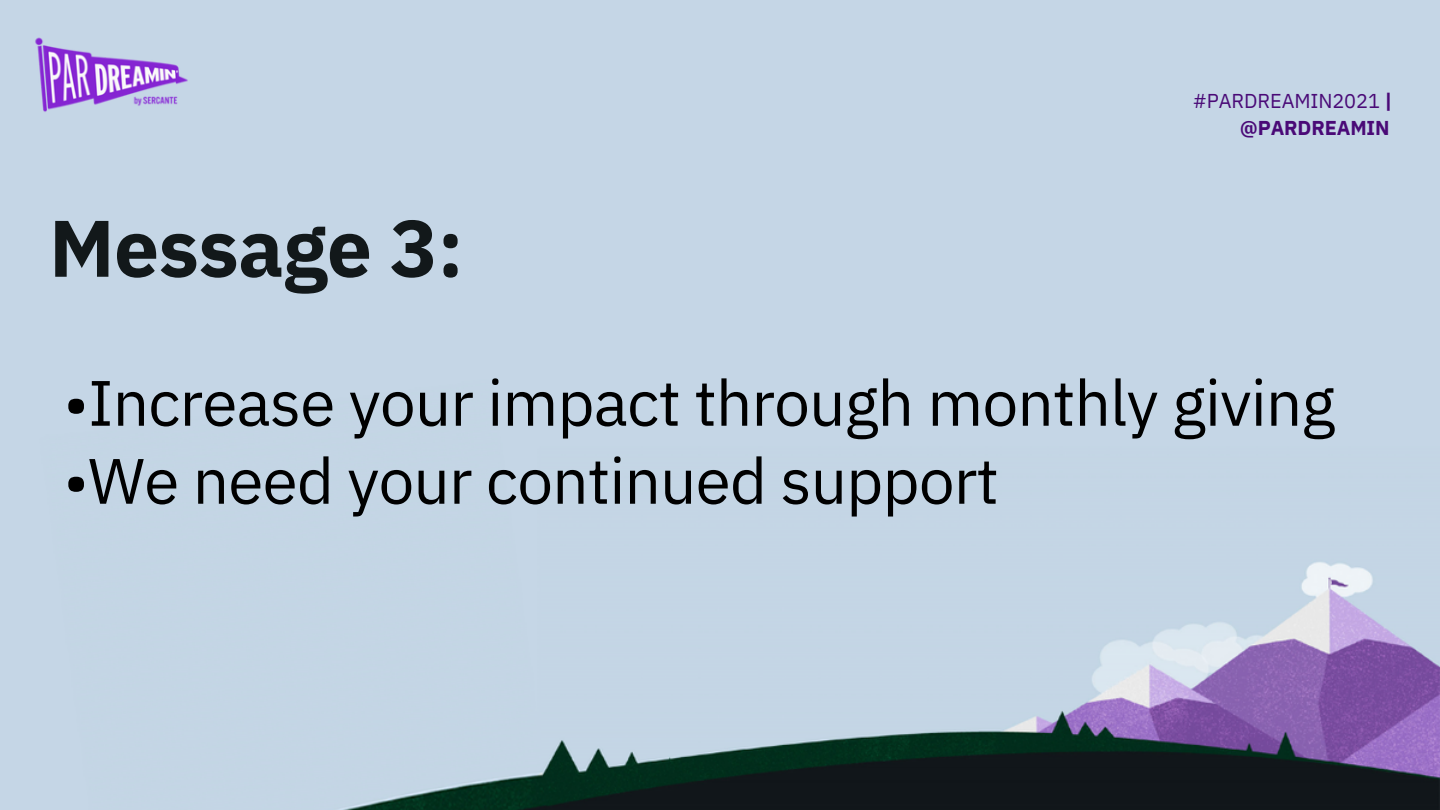
<style>
.page{position:relative;width:1440px;height:810px;background:#fff}
.page>*{position:absolute;margin:0;border:0;box-sizing:border-box;transform-origin:0 0}
.t1{font:700 80px "IBM Plex Sans";letter-spacing:-.005em;color:#12181a}
.t2{font:64px "IBM Plex Sans";letter-spacing:-.015em;color:#000}
.t3{font:20px/27px "IBM Plex Sans";letter-spacing:-.005em;color:#4a0a77;text-align:right}
.s1{font-weight:700}
</style>
<div class="page">
<img style="left:0;top:0;width:1440px;height:810px">
<img style="left:22px;top:0;width:179px;height:164px">
<p class="t1" style="left:49px;top:195px;width:416px">Message 3:</p>
<p class="t3" style="left:1193px;top:87px;width:201px">#PARDREAMIN2021 <span class="s1">| @PARDREAMIN</span></p>
<p class="t2" style="left:63px;top:360px;width:1273px">•Increase your impact through monthly giving</p>
<p class="t2" style="left:63px;top:438px;width:937px">•We need your continued support</p>
</div>
